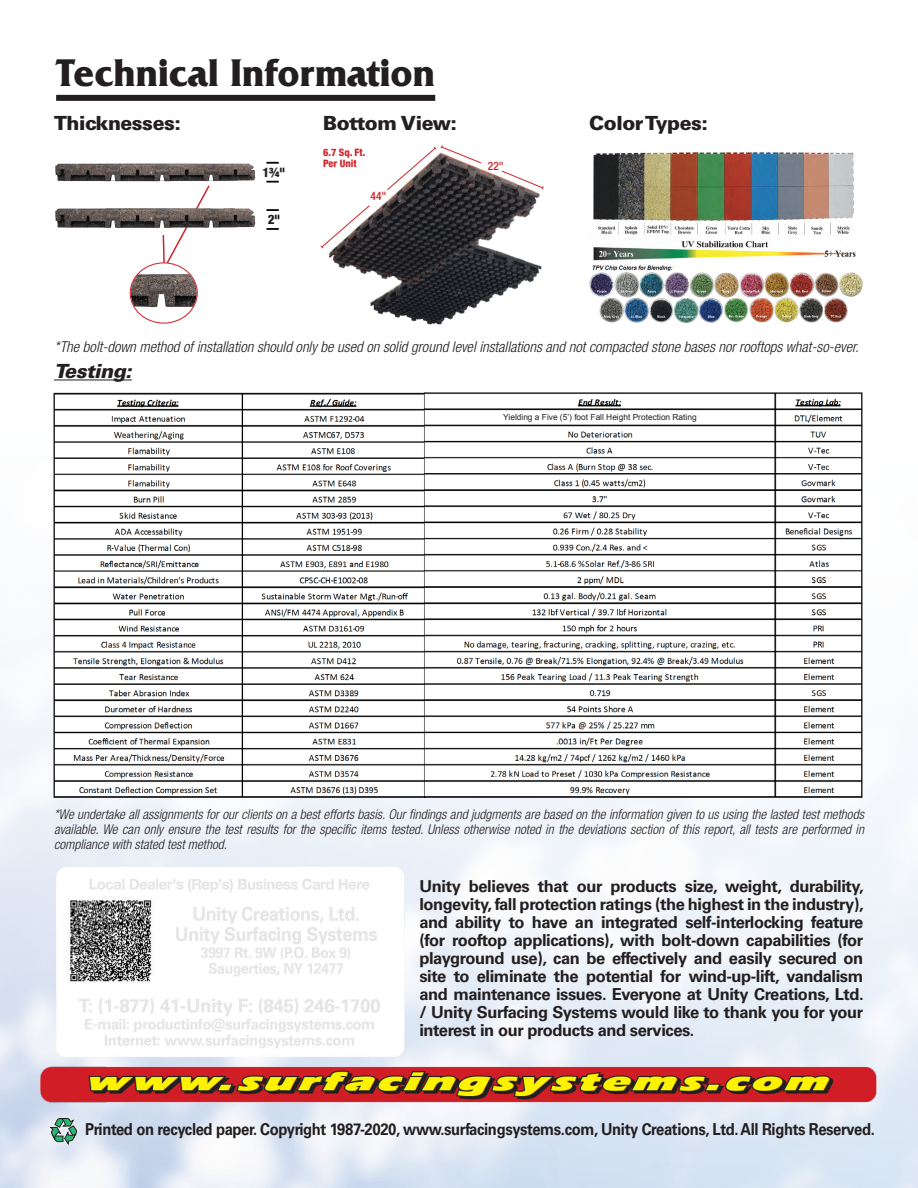
<style>
.page{position:relative;width:918px;height:1188px;background:#fff}
.page>*{position:absolute;margin:0;border:0;box-sizing:border-box;transform-origin:0 0}
.t1{font:700 40.5px "Friz Quadrata";color:#231f20;scale:.95 1}
.t2{font:900 19.5px "Univers LT Std";letter-spacing:-.025em;color:#231f20}
.t3{font:italic 900 19.5px "Univers LT Std";letter-spacing:-.025em;color:#231f20}
.t4{font:700 16.5px/18px "Univers LT Std";letter-spacing:-.025em;color:#231f20;text-align:justify}
.t5{font:700 16.5px "Univers LT Std";letter-spacing:-.025em;color:#231f20;scale:.9 1}
.t6{font:italic 300 condensed 15px "Helvetica Neue";color:#231f20}
.t7{font:italic 300 condensed 13.5px/15px "Helvetica Neue";color:#231f20;text-align:justify}
.t8{font:800 condensed 13.05px "Helvetica Neue";color:#231f20}
.t9{font:500 condensed 11.55px "Helvetica Neue";color:#d1232a}
.t10{font:800 condensed 10.2px "Helvetica Neue";color:#d1232a}
.t11{font:8.4px "Arial";color:#231f20}
</style>
<div class="page">
<img style="left:0;top:94px;width:918px;height:1094px">
<div style="left:56px;top:95px;width:379px;height:6px;background:#231f20"></div>
<img style="left:56px;top:862px;width:355px;height:202px">
<svg style="left:50px;top:1118px;width:27px;height:26px"></svg>
<img style="left:40px;top:1067px;width:838px;height:37px">
<img style="left:53px;top:393px;width:811px;height:413px">
<hr style="left:54px;top:379px;width:78px;height:1px;background:#231f20">
<img style="left:589px;top:148px;width:274px;height:175px">
<div style="left:427px;top:414px;width:346px;height:8px;background:#fff"></div>
<img style="left:325px;top:147px;width:222px;height:181px">
<svg style="left:386px;top:144px;width:96px;height:47px"></svg>
<svg style="left:320px;top:205px;width:50px;height:44px"></svg>
<svg style="left:501px;top:170px;width:43px;height:20px"></svg>
<svg style="left:266px;top:209px;width:13px;height:2px"></svg>
<svg style="left:266px;top:228px;width:13px;height:2px"></svg>
<img style="left:54px;top:207px;width:204px;height:25px">
<svg style="left:111px;top:221px;width:4px;height:7px"></svg>
<svg style="left:266px;top:162px;width:13px;height:2px"></svg>
<svg style="left:266px;top:181px;width:13px;height:2px"></svg>
<img style="left:54px;top:160px;width:204px;height:24px">
<svg style="left:111px;top:175px;width:4px;height:6px"></svg>
<svg style="left:160px;top:175px;width:53px;height:103px"></svg>
<div style="left:130px;top:263px;width:67px;height:60px;background:#fff;border-radius:50%"></div>
<img style="left:131px;top:266px;width:66px;height:48px">
<div style="left:130px;top:262px;width:68px;height:62px;border:1px solid #d1232a;border-radius:50%"></div>
<svg style="left:157px;top:294px;width:9px;height:13px"></svg>
<p class="t1" style="left:56px;top:50px;width:400px">Technical Information</p>
<p class="t2" style="left:54px;top:110px;width:128px">Thicknesses:</p>
<p class="t2" style="left:323px;top:110px;width:135px">Bottom View:</p>
<p class="t2" style="left:589px;top:110px;width:120px">Color Types:</p>
<p class="t8" style="left:263px;top:164px;width:24px">1¾"</p>
<p class="t8" style="left:268px;top:212px;width:14px">2"</p>
<p class="t10" style="left:323px;top:146px;width:44px">6.7 Sq. Ft.</p>
<p class="t10" style="left:323px;top:157px;width:35px">Per Unit</p>
<p class="t9" style="left:371px;top:189px;width:17px">44"</p>
<p class="t9" style="left:488px;top:159px;width:17px">22"</p>
<p class="t6" style="left:55px;top:338px;width:806px">*The bolt-down method of installation should only be used on solid ground level installations and not compacted stone bases nor rooftops what-so-ever.</p>
<p class="t3" style="left:54px;top:359px;width:79px">Testing:</p>
<p class="t11" style="left:503px;top:411px;width:195px">Yielding a Five (5’) foot Fall Height Protection Rating</p>
<p class="t7" style="left:54px;top:807px;width:812px">*We undertake all assignments for our clients on a best efforts basis. Our findings and judgments are based on the information given to us using the lasted test methods available. We can only ensure the test results for the specific items tested. Unless otherwise noted in the deviations section of this report, all tests are performed in compliance with stated test method.</p>
<p class="t4" style="left:419px;top:877px;width:446px">Unity believes that our products size, weight, durability, longevity, fall protection ratings (the highest in the industry), and ability to have an integrated self-interlocking feature (for rooftop applications), with bolt-down capabilities (for playground use), can be effectively and easily secured on site to eliminate the potential for wind-up-lift, vandalism and maintenance issues. Everyone at Unity Creations, Ltd. / Unity Surfacing Systems would like to thank you for your interest in our products and services.</p>
<p class="t5" style="left:85px;top:1119px;width:879px">Printed on recycled paper. Copyright 1987-2020, www.surfacingsystems.com, Unity Creations, Ltd. All Rights Reserved.</p>
</div>
